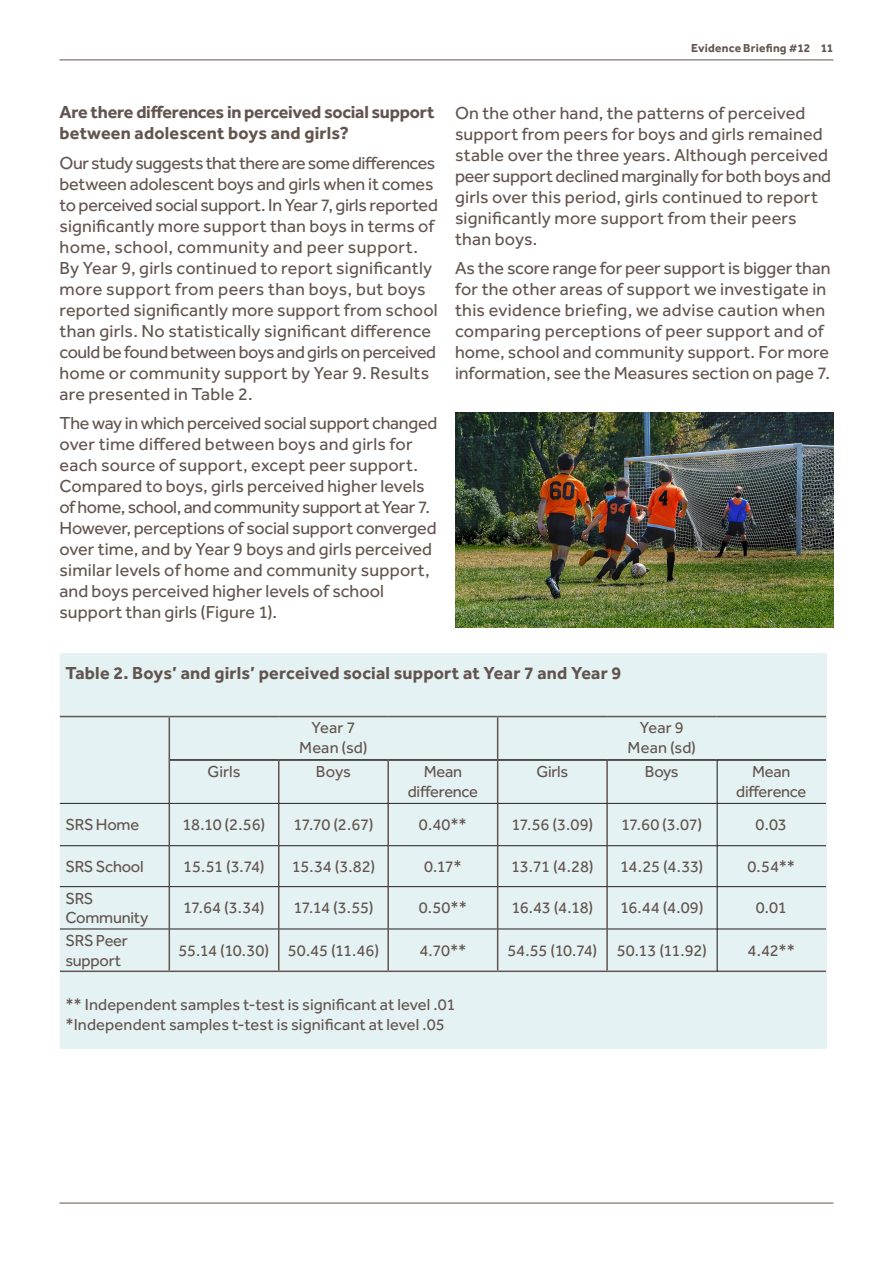
<style>
.page{position:relative;width:893px;height:1263px;background:#fff}
.page>*{position:absolute;margin:0;border:0;box-sizing:border-box;transform-origin:0 0}
.Body_copy{font:18px/21px "Effra";letter-spacing:.005em;color:#62544e}
.Body_copy-2{font:700 18px/21px "Effra";letter-spacing:.005em;color:#62544e}
.Body_copy-3{font:16.5px/19.8px "Effra";letter-spacing:-.01em;color:#62544e}
.t1{font:700 12px "Effra";letter-spacing:.015em;color:#62544e}
</style>
<div class="page">
<hr style="left:60px;top:60px;width:773px;height:1px;background:#62544e">
<hr style="left:60px;top:1203px;width:773px;height:1px;background:#62544e">
<div style="left:60px;top:653px;width:766px;height:395px;background:#e4f2f4"></div>
<hr style="left:60px;top:716px;width:109px;height:1px;background:#62544e">
<hr style="left:169px;top:716px;width:110px;height:1px;background:#62544e">
<hr style="left:279px;top:716px;width:109px;height:1px;background:#62544e">
<hr style="left:388px;top:716px;width:110px;height:1px;background:#62544e">
<hr style="left:498px;top:716px;width:109px;height:1px;background:#62544e">
<hr style="left:607px;top:716px;width:110px;height:1px;background:#62544e">
<hr style="left:717px;top:716px;width:109px;height:1px;background:#62544e">
<hr style="left:169px;top:717px;width:1px;height:43px;background:#62544e">
<hr style="left:169px;top:760px;width:1px;height:43px;background:#62544e">
<hr style="left:278px;top:761px;width:1px;height:42px;background:#62544e">
<hr style="left:497px;top:717px;width:1px;height:42px;background:#62544e">
<hr style="left:387px;top:761px;width:2px;height:42px;background:#62544e">
<hr style="left:497px;top:761px;width:1px;height:42px;background:#62544e">
<hr style="left:606px;top:761px;width:2px;height:42px;background:#62544e">
<hr style="left:388px;top:759px;width:110px;height:2px;background:#231f20">
<hr style="left:498px;top:759px;width:109px;height:2px;background:#231f20">
<hr style="left:607px;top:759px;width:110px;height:2px;background:#231f20">
<hr style="left:717px;top:759px;width:109px;height:2px;background:#231f20">
<hr style="left:170px;top:759px;width:109px;height:2px;background:#231f20">
<hr style="left:279px;top:759px;width:109px;height:2px;background:#231f20">
<hr style="left:169px;top:804px;width:1px;height:41px;background:#62544e">
<hr style="left:278px;top:804px;width:1px;height:41px;background:#62544e">
<hr style="left:387px;top:804px;width:2px;height:41px;background:#62544e">
<hr style="left:497px;top:804px;width:1px;height:41px;background:#62544e">
<hr style="left:606px;top:804px;width:2px;height:41px;background:#62544e">
<hr style="left:169px;top:846px;width:1px;height:40px;background:#62544e">
<hr style="left:278px;top:846px;width:1px;height:40px;background:#62544e">
<hr style="left:387px;top:846px;width:2px;height:40px;background:#62544e">
<hr style="left:497px;top:846px;width:1px;height:40px;background:#62544e">
<hr style="left:606px;top:846px;width:2px;height:40px;background:#62544e">
<hr style="left:169px;top:887px;width:1px;height:41px;background:#62544e">
<hr style="left:278px;top:887px;width:1px;height:41px;background:#62544e">
<hr style="left:387px;top:887px;width:2px;height:41px;background:#62544e">
<hr style="left:497px;top:887px;width:1px;height:41px;background:#62544e">
<hr style="left:606px;top:887px;width:2px;height:41px;background:#62544e">
<hr style="left:169px;top:929px;width:1px;height:41px;background:#62544e">
<hr style="left:278px;top:929px;width:1px;height:41px;background:#62544e">
<hr style="left:387px;top:929px;width:2px;height:41px;background:#62544e">
<hr style="left:497px;top:929px;width:1px;height:41px;background:#62544e">
<hr style="left:606px;top:929px;width:2px;height:41px;background:#62544e">
<hr style="left:60px;top:970px;width:109px;height:2px;background:#62544e">
<hr style="left:169px;top:970px;width:110px;height:2px;background:#62544e">
<hr style="left:279px;top:970px;width:109px;height:2px;background:#62544e">
<hr style="left:388px;top:970px;width:110px;height:2px;background:#62544e">
<hr style="left:498px;top:970px;width:109px;height:2px;background:#62544e">
<hr style="left:607px;top:970px;width:110px;height:2px;background:#62544e">
<hr style="left:717px;top:970px;width:109px;height:2px;background:#62544e">
<hr style="left:60px;top:803px;width:109px;height:1px;background:#231f20">
<hr style="left:169px;top:803px;width:110px;height:1px;background:#231f20">
<hr style="left:279px;top:803px;width:109px;height:1px;background:#231f20">
<hr style="left:388px;top:803px;width:110px;height:1px;background:#231f20">
<hr style="left:498px;top:803px;width:109px;height:1px;background:#231f20">
<hr style="left:607px;top:803px;width:110px;height:1px;background:#231f20">
<hr style="left:717px;top:803px;width:109px;height:1px;background:#231f20">
<hr style="left:60px;top:845px;width:109px;height:1px;background:#231f20">
<hr style="left:169px;top:845px;width:110px;height:1px;background:#231f20">
<hr style="left:279px;top:845px;width:109px;height:1px;background:#231f20">
<hr style="left:388px;top:845px;width:110px;height:1px;background:#231f20">
<hr style="left:498px;top:845px;width:109px;height:1px;background:#231f20">
<hr style="left:607px;top:845px;width:110px;height:1px;background:#231f20">
<hr style="left:717px;top:845px;width:109px;height:1px;background:#231f20">
<hr style="left:60px;top:886px;width:109px;height:1px;background:#231f20">
<hr style="left:169px;top:886px;width:110px;height:1px;background:#231f20">
<hr style="left:279px;top:886px;width:109px;height:1px;background:#231f20">
<hr style="left:388px;top:886px;width:110px;height:1px;background:#231f20">
<hr style="left:498px;top:886px;width:109px;height:1px;background:#231f20">
<hr style="left:607px;top:886px;width:110px;height:1px;background:#231f20">
<hr style="left:717px;top:886px;width:109px;height:1px;background:#231f20">
<hr style="left:60px;top:928px;width:109px;height:1px;background:#231f20">
<hr style="left:169px;top:928px;width:110px;height:1px;background:#231f20">
<hr style="left:279px;top:928px;width:109px;height:1px;background:#231f20">
<hr style="left:388px;top:928px;width:110px;height:1px;background:#231f20">
<hr style="left:498px;top:928px;width:109px;height:1px;background:#231f20">
<hr style="left:607px;top:928px;width:110px;height:1px;background:#231f20">
<hr style="left:717px;top:928px;width:109px;height:1px;background:#231f20">
<img style="left:455px;top:412px;width:378px;height:215px">
<hr style="left:716px;top:760px;width:2px;height:212px;background:#000">
<p class="t1" style="left:691px;top:41px;width:144px">Evidence Briefing #12 11</p>
<p class="Body_copy-2" style="left:60px;top:101px;width:377px">Are there differences in perceived social support between adolescent boys and girls?</p>
<p class="Body_copy" style="left:60px;top:152px;width:380px">Our study suggests that there are some differences between adolescent boys and girls when it comes to perceived social support. In Year 7, girls reported significantly more support than boys in terms of home, school, community and peer support.<br>By Year 9, girls continued to report significantly more support from peers than boys, but boys reported significantly more support from school than girls. No statistically significant difference could be found between boys and girls on perceived home or community support by Year 9. Results are presented in Table 2.</p>
<p class="Body_copy" style="left:60px;top:413px;width:379px">The way in which perceived social support changed over time differed between boys and girls for each source of support, except peer support.<br>Compared to boys, girls perceived higher levels of home, school, and community support at Year 7.<br>However, perceptions of social support converged over time, and by Year 9 boys and girls perceived similar levels of home and community support, and boys perceived higher levels of school support than girls (Figure 1).</p>
<p class="Body_copy" style="left:455px;top:102px;width:378px">On the other hand, the patterns of perceived support from peers for boys and girls remained stable over the three years. Although perceived peer support declined marginally for both boys and girls over this period, girls continued to report significantly more support from their peers than boys.</p>
<p class="Body_copy" style="left:455px;top:257px;width:377px">As the score range for peer support is bigger than for the other areas of support we investigate in this evidence briefing, we advise caution when comparing perceptions of peer support and of home, school and community support. For more information, see the Measures section on page 7.</p>
<p class="Body_copy-2" style="left:65px;top:662px;width:557px">Table 2. Boys’ and girls’ perceived social support at Year 7 and Year 9</p>
<p class="Body_copy-3" style="left:312px;top:718px;width:45px">Year 7</p>
<p class="Body_copy-3" style="left:299px;top:737px;width:70px">Mean (sd)</p>
<p class="Body_copy-3" style="left:640px;top:718px;width:45px">Year 9</p>
<p class="Body_copy-3" style="left:628px;top:737px;width:70px">Mean (sd)</p>
<p class="Body_copy-3" style="left:207px;top:761px;width:35px">Girls</p>
<p class="Body_copy-3" style="left:316px;top:761px;width:37px">Boys</p>
<p class="Body_copy-3" style="left:408px;top:761px;width:72px;text-align:center">Mean difference</p>
<p class="Body_copy-3" style="left:537px;top:761px;width:33px">Girls</p>
<p class="Body_copy-3" style="left:645px;top:761px;width:35px">Boys</p>
<p class="Body_copy-3" style="left:736px;top:761px;width:72px;text-align:center">Mean difference</p>
<p class="Body_copy-3" style="left:65px;top:814px;width:75px">SRS Home</p>
<p class="Body_copy-3" style="left:183px;top:814px;width:84px">18.10 (2.56)</p>
<p class="Body_copy-3" style="left:293px;top:814px;width:82px">17.70 (2.67)</p>
<p class="Body_copy-3" style="left:419px;top:814px;width:49px">0.40**</p>
<p class="Body_copy-3" style="left:511px;top:814px;width:83px">17.56 (3.09)</p>
<p class="Body_copy-3" style="left:621px;top:814px;width:83px">17.60 (3.07)</p>
<p class="Body_copy-3" style="left:756px;top:814px;width:33px">0.03</p>
<p class="Body_copy-3" style="left:65px;top:856px;width:80px">SRS School</p>
<p class="Body_copy-3" style="left:183px;top:856px;width:83px">15.51 (3.74)</p>
<p class="Body_copy-3" style="left:292px;top:856px;width:85px">15.34 (3.82)</p>
<p class="Body_copy-3" style="left:424px;top:856px;width:39px">0.17*</p>
<p class="Body_copy-3" style="left:511px;top:856px;width:84px">13.71 (4.28)</p>
<p class="Body_copy-3" style="left:620px;top:856px;width:85px">14.25 (4.33)</p>
<p class="Body_copy-3" style="left:747px;top:856px;width:49px">0.54**</p>
<p class="Body_copy-3" style="left:65px;top:888px;width:85px">SRS<br>Community</p>
<p class="Body_copy-3" style="left:183px;top:898px;width:83px">17.64 (3.34)</p>
<p class="Body_copy-3" style="left:293px;top:898px;width:81px">17.14 (3.55)</p>
<p class="Body_copy-3" style="left:419px;top:898px;width:50px">0.50**</p>
<p class="Body_copy-3" style="left:511px;top:898px;width:83px">16.43 (4.18)</p>
<p class="Body_copy-3" style="left:620px;top:898px;width:85px">16.44 (4.09)</p>
<p class="Body_copy-3" style="left:756px;top:898px;width:33px">0.01</p>
<p class="Body_copy-3" style="left:65px;top:930px;width:64px">SRS Peer support</p>
<p class="Body_copy-3" style="left:179px;top:940px;width:92px">55.14 (10.30)</p>
<p class="Body_copy-3" style="left:288px;top:940px;width:93px">50.45 (11.46)</p>
<p class="Body_copy-3" style="left:419px;top:940px;width:49px">4.70**</p>
<p class="Body_copy-3" style="left:507px;top:940px;width:92px">54.55 (10.74)</p>
<p class="Body_copy-3" style="left:617px;top:940px;width:92px">50.13 (11.92)</p>
<p class="Body_copy-3" style="left:748px;top:940px;width:49px">4.42**</p>
<p class="Body_copy-3" style="left:65px;top:995px;width:391px">** Independent samples t-test is significant at level .01 *Independent samples t-test is significant at level .05</p>
</div>
